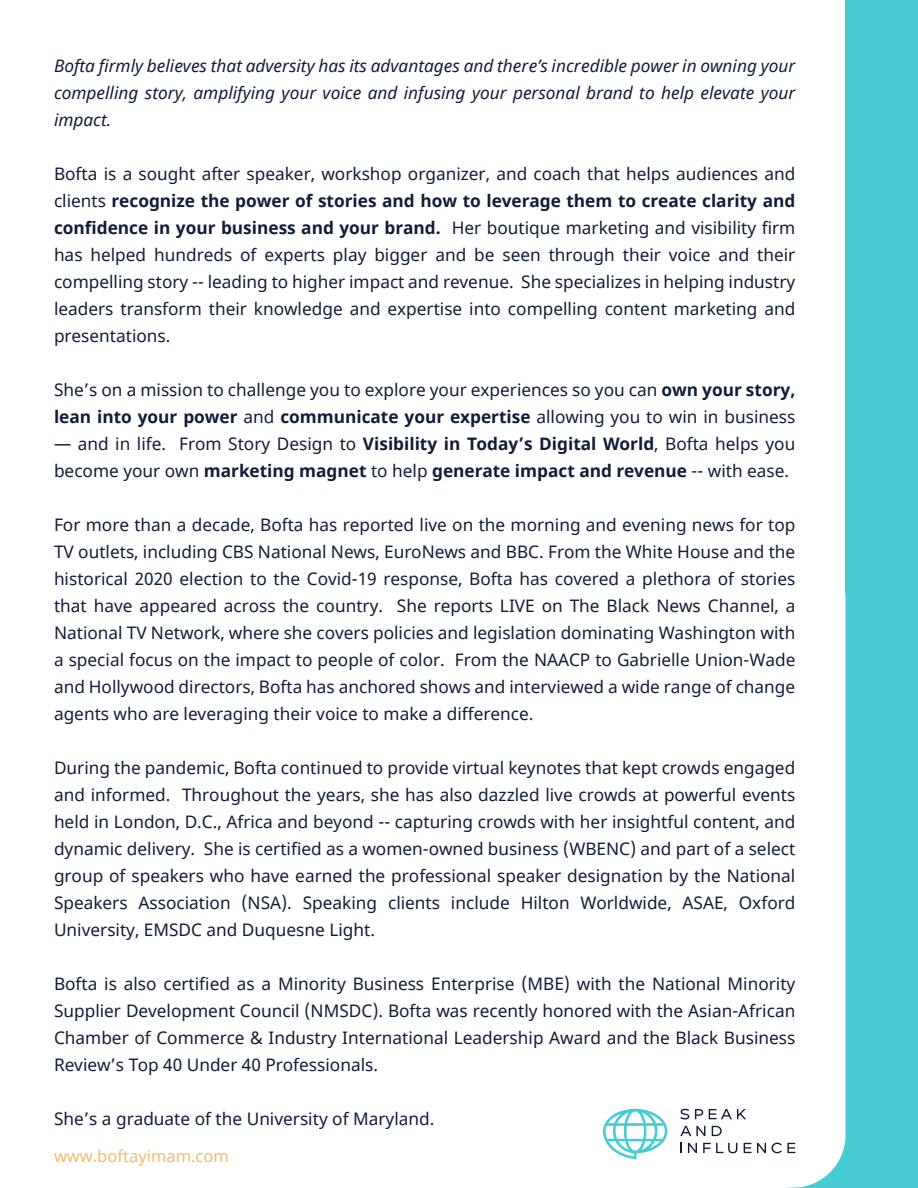
<style>
.page{position:relative;width:918px;height:1188px;background:#fff}
.page>*{position:absolute;margin:0;border:0;box-sizing:border-box;transform-origin:0 0}
.Paragraph_Style_1{font:17.25px/27px "Noto Sans";color:#0f1d37;text-align:justify}
.Paragraph_Style_1-2{font:italic 17.25px/27px "Noto Sans";color:#0f1d37;text-align:justify}
.t1{font:16.5px "Noto Sans";color:#f3bc71}
.s1{font-weight:700}
</style>
<div class="page">
<div style="left:789px;top:594px;width:129px;height:594px;background:#45ccd4"></div>
<div style="left:846px;top:0;width:72px;height:594px;background:#45ccd4"></div>
<div style="left:743px;top:594px;width:103px;height:594px;background:#fff"></div>
<svg style="left:603px;top:1109px;width:64px;height:50px"></svg>
<svg style="left:680px;top:1109px;width:9px;height:10px"></svg>
<svg style="left:695px;top:1109px;width:8px;height:10px"></svg>
<svg style="left:709px;top:1109px;width:37px;height:10px"></svg>
<svg style="left:680px;top:1126px;width:25px;height:10px"></svg>
<svg style="left:712px;top:1126px;width:10px;height:10px"></svg>
<svg style="left:680px;top:1143px;width:2px;height:10px"></svg>
<svg style="left:688px;top:1143px;width:9px;height:10px"></svg>
<svg style="left:703px;top:1143px;width:34px;height:10px"></svg>
<svg style="left:744px;top:1143px;width:22px;height:10px"></svg>
<svg style="left:772px;top:1143px;width:23px;height:10px"></svg>
<p class="Paragraph_Style_1-2" style="left:54px;top:52px;width:743px">Bofta firmly believes that adversity has its advantages and there’s incredible power in owning your compelling story, amplifying your voice and infusing your personal brand to help elevate your impact.</p>
<p class="Paragraph_Style_1" style="left:54px;top:161px;width:743px">Bofta is a sought after speaker, workshop organizer, and coach that helps audiences and clients <span class="s1">recognize the power of stories and how to leverage them to create clarity and confidence in your business and your brand.</span> Her boutique marketing and visibility firm has helped hundreds of experts play bigger and be seen through their voice and their compelling story -- leading to higher impact and revenue. She specializes in helping industry leaders transform their knowledge and expertise into compelling content marketing and presentations.</p>
<p class="Paragraph_Style_1" style="left:54px;top:377px;width:743px">She’s on a mission to challenge you to explore your experiences so you can <span class="s1">own your story, lean into your power</span> and <span class="s1">communicate your expertise</span> allowing you to win in business</p>
<p class="Paragraph_Style_1" style="left:54px;top:431px;width:743px">— and in life. From Story Design to <span class="s1">Visibility in Today’s Digital World</span>, Bofta helps you become your own <span class="s1">marketing magnet</span> to help <span class="s1">generate impact and revenue</span> -- with ease.</p>
<p class="Paragraph_Style_1" style="left:54px;top:512px;width:743px">For more than a decade, Bofta has reported live on the morning and evening news for top TV outlets, including CBS National News, EuroNews and BBC. From the White House and the historical 2020 election to the Covid-19 response, Bofta has covered a plethora of stories that have appeared across the country. She reports LIVE on The Black News Channel, a National TV Network, where she covers policies and legislation dominating Washington with a special focus on the impact to people of color. From the NAACP to Gabrielle Union-Wade and Hollywood directors, Bofta has anchored shows and interviewed a wide range of change agents who are leveraging their voice to make a difference.</p>
<p class="Paragraph_Style_1" style="left:54px;top:755px;width:743px">During the pandemic, Bofta continued to provide virtual keynotes that kept crowds engaged and informed. Throughout the years, she has also dazzled live crowds at powerful events held in London, D.C., Africa and beyond -- capturing crowds with her insightful content, and dynamic delivery. She is certified as a women-owned business (WBENC) and part of a select group of speakers who have earned the professional speaker designation by the National Speakers Association (NSA). Speaking clients include Hilton Worldwide, ASAE, Oxford University, EMSDC and Duquesne Light.</p>
<p class="Paragraph_Style_1" style="left:54px;top:971px;width:743px">Bofta is also certified as a Minority Business Enterprise (MBE) with the National Minority Supplier Development Council (NMSDC). Bofta was recently honored with the Asian-African Chamber of Commerce &amp; Industry International Leadership Award and the Black Business Review’s Top 40 Under 40 Professionals.</p>
<p class="Paragraph_Style_1" style="left:54px;top:1106px;width:382px">She’s a graduate of the University of Maryland.</p>
<p class="t1" style="left:54px;top:1145px;width:176px">www.boftayimam.com</p>
</div>
